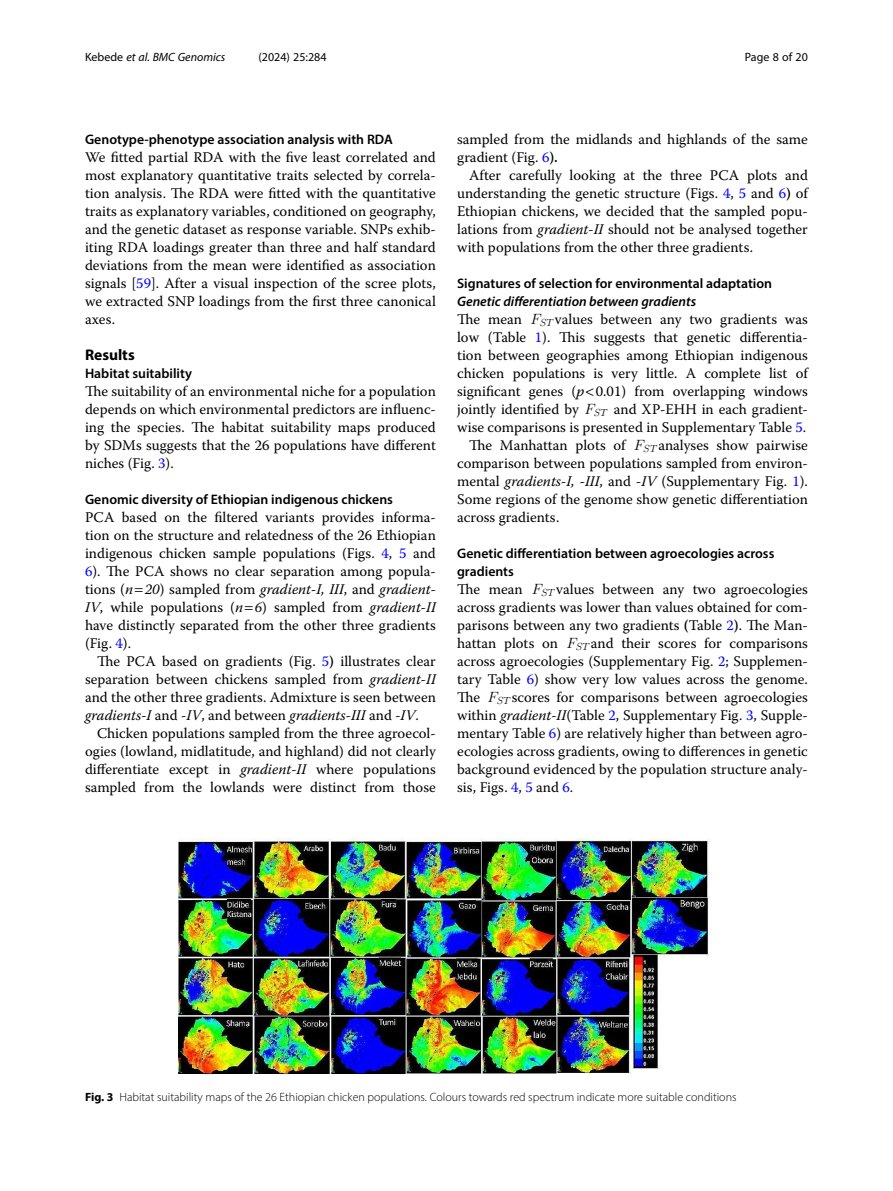
<style>
.page{position:relative;width:893px;height:1191px;background:#fff}
.page>*{position:absolute;margin:0;border:0;box-sizing:border-box;transform-origin:0 0}
.Head_1{font:700 15.45px "Myriad Pro";color:#000}
.Body_Text{font:14.7px/18px "Warnock Pro";color:#000;text-align:justify}
.Body_Text_Indent{font:14.7px/18px "Warnock Pro";color:#000;text-align:justify}
.Head_2{font:600 13.8px/18px "Myriad Pro";color:#000}
.Head_3_after_2{font:italic 600 13.8px "Myriad Pro";color:#000}
.Head_2_After_1{font:600 13.8px "Myriad Pro";color:#000}
.Figure_Caption{font:300 12px "Myriad Pro";color:#000}
.t1{font:italic 12px "Myriad Pro";color:#000}
.t2{font:12px "Myriad Pro";color:#000}
.t3{font:10.35px "CMMI12";letter-spacing:.06em;color:#000}
.s1{font-style:normal}
.s2{color:#00f}
.s3{font-style:italic}
.s4{font-weight:600}
.s5{font-weight:700}
</style>
<div class="page">
<img style="left:178px;top:838px;width:533px;height:236px">
<p class="t1" style="left:85px;top:50px;width:142px"><span class="s1">Kebede</span> et al. BMC Genomics</p>
<p class="t2" style="left:259px;top:50px;width:70px">(2024) 25:284</p>
<p class="t2" style="left:745px;top:50px;width:65px">Page 8 of 20</p>
<p class="Head_2" style="left:85px;top:130px;width:309px">Genotype-phenotype association analysis with RDA</p>
<p class="Body_Text" style="left:85px;top:148px;width:352px">We fitted partial RDA with the five least correlated and most explanatory quantitative traits selected by correla&shy;tion analysis. The RDA were fitted with the quantitative traits as explanatory variables, conditioned on geography, and the genetic dataset as response variable. SNPs exhib&shy;iting RDA loadings greater than three and half standard deviations from the mean were identified as association signals [<span class="s2">59</span>]. After a visual inspection of the scree plots, we extracted SNP loadings from the first three canonical axes.</p>
<p class="Head_1" style="left:85px;top:345px;width:51px">Results</p>
<p class="Head_2_After_1" style="left:85px;top:365px;width:108px">Habitat suitability</p>
<p class="Body_Text" style="left:85px;top:382px;width:352px">The suitability of an environmental niche for a population depends on which environmental predictors are influenc&shy;ing the species. The habitat suitability maps produced by SDMs suggests that the 26 populations have different niches (Fig. <span class="s2">3</span>).</p>
<p class="Head_2" style="left:85px;top:490px;width:309px">Genomic diversity of Ethiopian indigenous chickens</p>
<p class="Body_Text" style="left:85px;top:508px;width:352px">PCA based on the filtered variants provides informa&shy;tion on the structure and relatedness of the 26 Ethiopian indigenous chicken sample populations (Figs. <span class="s2">4</span>, <span class="s2">5</span> and <span class="s2">6</span>). The PCA shows no clear separation among popula&shy;tions (<span class="s3">n 20</span>) sampled from <span class="s3">gradient-I, III</span>, and <span class="s3">gradient-IV</span>, while populations (<span class="s3">n 6</span>) sampled from <span class="s3">gradient-II </span>have distinctly separated from the other three gradients (Fig. <span class="s2">4</span>).</p>
<p class="Body_Text_Indent" style="left:85px;top:652px;width:352px;text-indent:12px">The PCA based on gradients (Fig. <span class="s2">5</span><span class="s4">)</span> illustrates clear separation between chickens sampled from <span class="s3">gradient-II </span>and the other three gradients. Admixture is seen between <span class="s3">gradients-I</span> and -<span class="s3">IV</span>, and between <span class="s3">gradients-III</span> and <span class="s3">-IV</span>.</p>
<p class="Body_Text_Indent" style="left:85px;top:724px;width:352px;text-indent:12px">Chicken populations sampled from the three agroecol&shy;ogies (lowland, midlatitude, and highland) did not clearly differentiate except in <span class="s3">gradient-II</span> where populations sampled from the lowlands were distinct from those</p>
<p class="Body_Text_Indent" style="left:457px;top:130px;width:352px">sampled from the midlands and highlands of the same gradient (Fig. <span class="s2">6</span><span class="s4">).</span></p>
<p class="Body_Text_Indent" style="left:457px;top:166px;width:352px;text-indent:12px">After carefully looking at the three PCA plots and understanding the genetic structure (Figs. <span class="s2">4</span>, <span class="s2">5</span> and <span class="s2">6</span><span class="s4">)</span> of Ethiopian chickens, we decided that the sampled popu&shy;lations from <span class="s3">gradient-II</span> should not be analysed together with populations from the other three gradients.</p>
<p class="Head_2" style="left:457px;top:274px;width:316px">Signatures of selection for environmental adaptation</p>
<p class="Head_3_after_2" style="left:457px;top:293px;width:241px">Genetic differentiation between gradients</p>
<p class="Body_Text" style="left:457px;top:310px;width:66px">The mean</p>
<p class="t3" style="left:530px;top:318px;width:24px"><sup>F</sup>ST</p>
<p class="Body_Text" style="left:457px;top:310px;width:352px;text-indent:98px">values between any two gradients was low (Table <span class="s2">1</span>). This suggests that genetic differentia&shy;tion between geographies among Ethiopian indigenous chicken populations is very little. A complete list of significant genes (<span class="s3">p</span> 0.01) from overlapping windows jointly identified by</p>
<p class="Body_Text" style="left:457px;top:400px;width:352px;text-align:right">and XP-EHH in each gradient-<br>wise comparisons is presented in Supplementary Table <span class="s2">5</span>.</p>
<p class="Body_Text_Indent" style="left:469px;top:436px;width:158px">The Manhattan plots of</p>
<p class="t3" style="left:634px;top:444px;width:24px"><sup>F</sup>ST</p>
<p class="t3" style="left:584px;top:408px;width:24px"><sup>F</sup>ST</p>
<p class="Body_Text_Indent" style="left:457px;top:436px;width:352px;text-indent:201px">analyses show pairwise comparison between populations sampled from environ&shy;mental <span class="s3">gradients-I, -III</span>, and <span class="s3">-IV</span> (Supplementary Fig. <span class="s2">1</span>).<br>Some regions of the genome show genetic differentiation across gradients.</p>
<p class="Head_2" style="left:457px;top:544px;width:319px">Genetic differentiation between agroecologies across gradients</p>
<p class="Body_Text" style="left:457px;top:580px;width:67px">The mean</p>
<p class="t3" style="left:532px;top:588px;width:24px"><sup>F</sup>ST</p>
<p class="Body_Text" style="left:457px;top:580px;width:352px;text-indent:99px">values between any two agroecologies across gradients was lower than values obtained for com&shy;parisons between any two gradients <span class="s4">(</span>Table <span class="s2">2</span><span class="s4">)</span>. The Man&shy;hattan plots on</p>
<p class="Body_Text" style="left:457px;top:634px;width:352px;text-indent:134px">and their scores for comparisons across agroecologies (Supplementary Fig. <span class="s2">2</span>; Supplemen&shy;tary Table <span class="s2">6</span>) show very low values across the genome.<br>The</p>
<p class="t3" style="left:566px;top:642px;width:24px"><sup>F</sup>ST</p>
<p class="Body_Text" style="left:457px;top:688px;width:352px;text-indent:55px">scores for comparisons between agroecologies within <span class="s3">gradient-II</span>(Table <span class="s2">2</span>, Supplementary Fig. <span class="s2">3</span>, Supple&shy;mentary Table <span class="s2">6</span>) are relatively higher than between agro&shy;ecologies across gradients, owing to differences in genetic background evidenced by the population structure analy&shy;sis, Figs. <span class="s2">4</span>, <span class="s2">5</span> and <span class="s2">6</span>.</p>
<p class="t3" style="left:487px;top:696px;width:24px"><sup>F</sup>ST</p>
<p class="Figure_Caption" style="left:85px;top:1089px;width:653px"><span class="s5">Fig. 3</span> Habitat suitability maps of the 26 Ethiopian chicken populations. Colours towards red spectrum indicate more suitable conditions</p>
</div>
